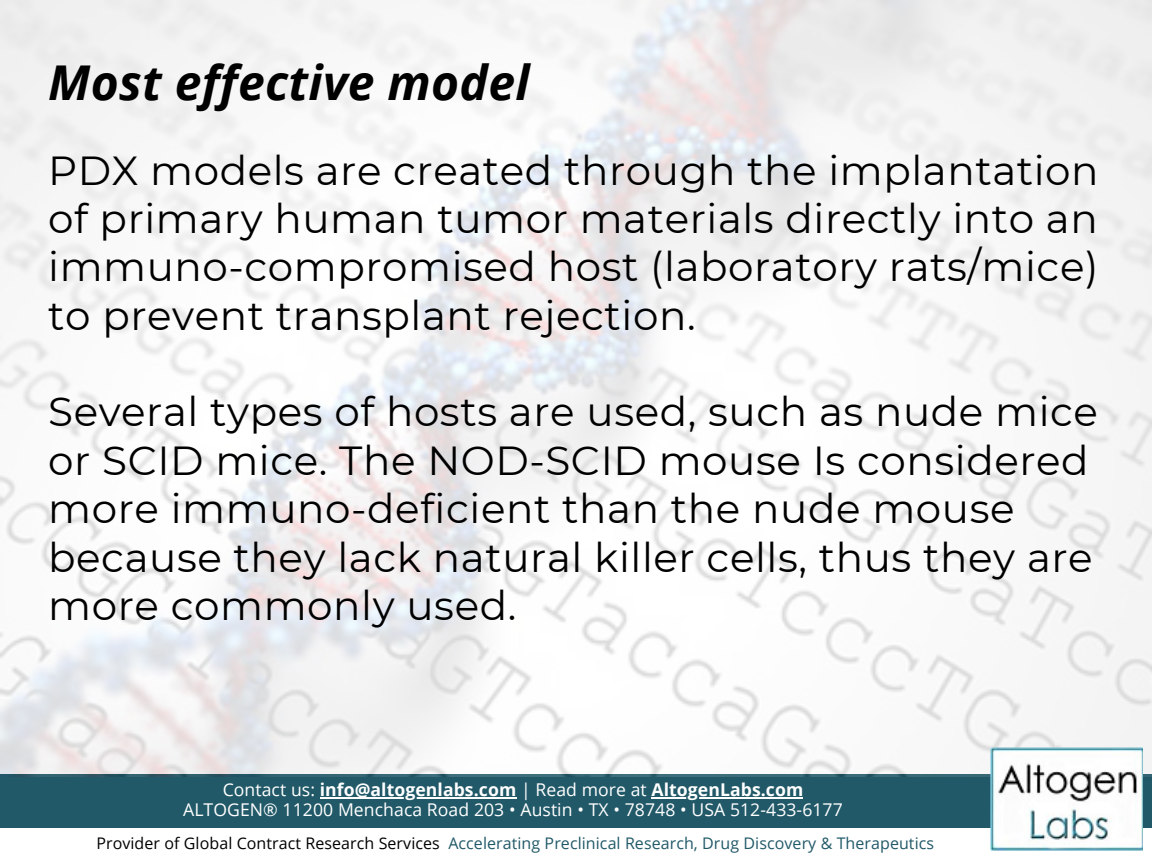
<style>
.page{position:relative;width:1152px;height:864px;background:#fff}
.page>*{position:absolute;margin:0;border:0;box-sizing:border-box;transform-origin:0 0}
.t1{font:italic 700 48px "Open Sans";letter-spacing:.005em;color:#000}
.t2{font:40.5px/48.3px "Montserrat";letter-spacing:.015em;color:#000;text-align:justify}
.t3{font:17.55px/20.2px "Open Sans";letter-spacing:.005em;color:#fff;text-align:center}
.t4{font:16.05px "Open Sans";letter-spacing:.005em;color:#215968}
.s1{font-weight:700}
.s2{color:#000}
</style>
<div class="page">
<div style="left:0;top:774px;width:1152px;height:54px;background:#215968"></div>
<hr style="left:320px;top:797px;width:196px;height:1px;background:#fff">
<hr style="left:652px;top:797px;width:151px;height:1px;background:#fff">
<img style="left:0;top:0;width:1152px;height:776px">
<img style="left:990px;top:747px;width:153px;height:103px">
<p class="t1" style="left:48px;top:49px;width:483px">Most effective model</p>
<p class="t2" style="left:48px;top:146px;width:1052px">PDX models are created through the implantation of primary human tumor materials directly into an immuno-compromised host (laboratory rats/mice) to prevent transplant rejection.</p>
<p class="t2" style="left:48px;top:388px;width:1051px;text-align:left">Several types of hosts are used, such as nude mice or SCID mice. The NOD-SCID mouse Is considered more immuno-deficient than the nude mouse because they lack natural killer cells, thus they are more commonly used.</p>
<p class="t3" style="left:183px;top:779px;width:661px">Contact us: <span class="s1">info@altogenlabs.com</span> | Read more at <span class="s1">AltogenLabs.com<br></span>ALTOGEN® 11200 Menchaca Road 203 • Austin • TX • 78748 • USA 512-433-6177</p>
<p class="t4" style="left:96px;top:832px;width:839px"><span class="s2">Provider of Global Contract Research Services</span> Accelerating Preclinical Research, Drug Discovery &amp; Therapeutics</p>
</div>
